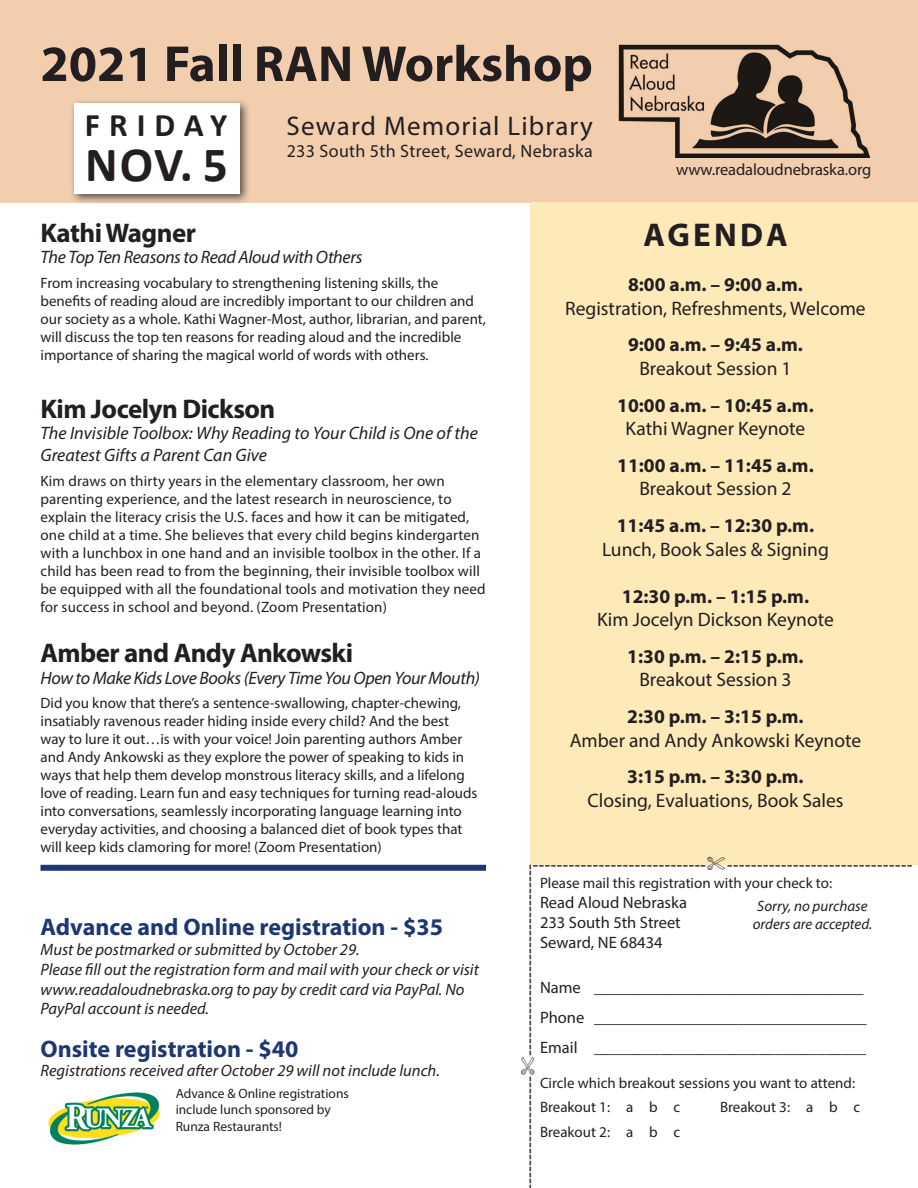
<style>
.page{position:relative;width:918px;height:1188px;background:#fff}
.page>*{position:absolute;margin:0;border:0;box-sizing:border-box;transform-origin:0 0}
.t1{font:700 51px "Myriad Pro";color:#231f20}
.t2{font:700 49.5px "Calibri";color:#231f20}
.Headline{font:700 33px "Myriad Pro";letter-spacing:.1em;color:#231f20}
.t3{font:700 33px "Calibri";letter-spacing:.275em;color:#231f20}
.t4{font:700 27px "Myriad Pro";letter-spacing:-.02em;color:#231f20}
.t5{font:27px "Myriad Pro";letter-spacing:.045em;color:#231f20}
.t6{font:700 24px "Myriad Pro";color:#1d3772}
.Headline-2{font:19.5px "Myriad Pro";color:#231f20}
.Headline-3{font:700 19.5px "Myriad Pro";color:#231f20}
.t7{font:italic 18px/21.6px "Myriad Pro";letter-spacing:-.015em;color:#231f20}
.t8{font:18px "Times New Roman";color:#231f20}
.t9{font:18px "Myriad Pro";letter-spacing:.02em;color:#231f20}
.t10{font:italic 16.5px/19.8px "Myriad Pro";color:#231f20}
.body_text{font:16.5px/30px "Myriad Pro";color:#231f20}
.body_text-2{font:15px/18px "Myriad Pro";color:#231f20}
.body_text-3{font:italic 15px/18px "Myriad Pro";color:#231f20;text-align:center}
.t11{font:13.5px/16.2px "Myriad Pro";color:#231f20}
</style>
<div class="page">
<div style="left:0;top:0;width:918px;height:202px;background:#f2ceaf"></div>
<div style="left:530px;top:202px;width:388px;height:663px;background:#fee9b9"></div>
<img style="left:618px;top:44px;width:252px;height:113px">
<img style="left:48px;top:1092px;width:112px;height:53px">
<div style="left:69px;top:98px;width:182px;height:107px;background:#231f20;opacity:.75"></div>
<div style="left:75px;top:104px;width:165px;height:90px;background:#fff"></div>
<div style="left:40px;top:865px;width:446px;height:6px;background:#1d3772"></div>
<p class="t1" style="left:40px;top:31px;width:554px">2021 Fall RAN Workshop</p>
<p class="t5" style="left:287px;top:109px;width:308px">Seward Memorial Library</p>
<p class="t9" style="left:287px;top:139px;width:308px">233 South 5th Street, Seward, Nebraska</p>
<p class="t3" style="left:85px;top:102px;width:144px">FRIDAY</p>
<p class="t2" style="left:85px;top:130px;width:144px">NOV. 5</p>
<p class="body_text" style="left:676px;top:154px;width:197px">www.readaloudnebraska.org</p>
<p class="t4" style="left:40px;top:215px;width:157px">Kathi Wagner</p>
<p class="t7" style="left:40px;top:246px;width:323px">The Top Ten Reasons to Read Aloud with Others</p>
<p class="body_text-2" style="left:40px;top:274px;width:447px">From increasing vocabulary to strengthening listening skills, the benefits of reading aloud are incredibly important to our children and our society as a whole. Kathi Wagner-Most, author, librarian, and parent, will discuss the top ten reasons for reading aloud and the incredible importance of sharing the magical world of words with others.</p>
<p class="t4" style="left:40px;top:391px;width:236px">Kim Jocelyn Dickson</p>
<p class="t7" style="left:40px;top:422px;width:439px">The Invisible Toolbox: Why Reading to Your Child is One of the<br>Greatest Gifts a Parent Can Give</p>
<p class="body_text-2" style="left:40px;top:471px;width:447px">Kim draws on thirty years in the elementary classroom, her own parenting experience, and the latest research in neuroscience, to explain the literacy crisis the U.S. faces and how it can be mitigated, one child at a time. She believes that every child begins kindergarten with a lunchbox in one hand and an invisible toolbox in the other. If a child has been read to from the beginning, their invisible toolbox will be equipped with all the foundational tools and motivation they need for success in school and beyond. (Zoom Presentation)</p>
<p class="t4" style="left:40px;top:635px;width:314px">Amber and Andy Ankowski</p>
<p class="t7" style="left:40px;top:666px;width:441px">How to Make Kids Love Books (Every Time You Open Your Mouth)</p>
<p class="body_text-2" style="left:40px;top:694px;width:439px">Did you know that there’s a sentence-swallowing, chapter-chewing, insatiably ravenous reader hiding inside every child? And the best way to lure it out…is with your voice! Join parenting authors Amber and Andy Ankowski as they explore the power of speaking to kids in ways that help them develop monstrous literacy skills, and a lifelong love of reading. Learn fun and easy techniques for turning read-alouds into conversations, seamlessly incorporating language learning into everyday activities, and choosing a balanced diet of book types that will keep kids clamoring for more! (Zoom Presentation)</p>
<p class="t6" style="left:40px;top:911px;width:404px">Advance and Online registration - $35</p>
<p class="t10" style="left:40px;top:939px;width:440px">Must be postmarked or submitted by October 29.<br>Please fill out the registration form and mail with your check or visit www.readaloudnebraska.org to pay by credit card via PayPal. No PayPal account is needed.</p>
<p class="t6" style="left:40px;top:1033px;width:260px">Onsite registration - $40</p>
<p class="t10" style="left:40px;top:1061px;width:401px">Registrations received after October 29 will not include lunch.</p>
<p class="t11" style="left:176px;top:1085px;width:175px">Advance &amp; Online registrations include lunch sponsored by<br>Runza Restaurants!</p>
<p class="Headline" style="left:643px;top:214px;width:146px">AGENDA</p>
<p class="Headline-3" style="left:628px;top:272px;width:176px">8:00 a.m. – 9:00 a.m.</p>
<p class="Headline-2" style="left:565px;top:296px;width:302px">Registration, Refreshments, Welcome</p>
<p class="Headline-3" style="left:628px;top:332px;width:176px">9:00 a.m. – 9:45 a.m.</p>
<p class="Headline-2" style="left:639px;top:356px;width:154px">Breakout Session 1</p>
<p class="Headline-3" style="left:617px;top:392px;width:198px">10:00 a.m. – 10:45 a.m.</p>
<p class="Headline-2" style="left:626px;top:417px;width:181px">Kathi Wagner Keynote</p>
<p class="Headline-3" style="left:617px;top:453px;width:198px">11:00 a.m. – 11:45 a.m.</p>
<p class="Headline-2" style="left:639px;top:477px;width:154px">Breakout Session 2</p>
<p class="Headline-3" style="left:617px;top:513px;width:199px">11:45 a.m. – 12:30 p.m.</p>
<p class="Headline-2" style="left:602px;top:537px;width:228px">Lunch, Book Sales &amp; Signing</p>
<p class="Headline-3" style="left:622px;top:583px;width:189px">12:30 p.m. – 1:15 p.m.</p>
<p class="Headline-2" style="left:597px;top:607px;width:238px">Kim Jocelyn Dickson Keynote</p>
<p class="Headline-3" style="left:627px;top:644px;width:178px">1:30 p.m. – 2:15 p.m.</p>
<p class="Headline-2" style="left:639px;top:668px;width:154px">Breakout Session 3</p>
<p class="Headline-3" style="left:627px;top:704px;width:178px">2:30 p.m. – 3:15 p.m.</p>
<p class="Headline-2" style="left:570px;top:728px;width:293px">Amber and Andy Ankowski Keynote</p>
<p class="Headline-3" style="left:627px;top:764px;width:178px">3:15 p.m. – 3:30 p.m.</p>
<p class="Headline-2" style="left:587px;top:788px;width:258px">Closing, Evaluations, Book Sales</p>
<p class="t8" style="left:516px;top:1190px;width:328px;rotate:-90deg">------------------- --------------------------------</p>
<p class="t8" style="left:532px;top:851px;width:382px">----------------------------- -------------------------------</p>
<p class="body_text-2" style="left:540px;top:874px;width:294px">Please mail this registration with your check to:</p>
<p class="body_text" style="left:540px;top:887px;width:149px">Read Aloud Nebraska</p>
<p class="body_text" style="left:540px;top:907px;width:142px">233 South 5th Street</p>
<p class="body_text" style="left:540px;top:927px;width:124px">Seward, NE 68434</p>
<p class="body_text" style="left:540px;top:972px;width:328px">Name __________________________________<br>Phone __________________________________<br>Email _________________________________</p>
<p class="body_text-2" style="left:540px;top:1073px;width:317px">Circle which breakout sessions you want to attend:</p>
<p class="body_text-2" style="left:540px;top:1098px;width:142px">Breakout 1: a b c</p>
<p class="body_text-2" style="left:720px;top:1098px;width:142px">Breakout 3: a b c</p>
<p class="body_text-2" style="left:540px;top:1123px;width:142px">Breakout 2: a b c</p>
<p class="body_text-3" style="left:753px;top:896px;width:121px">Sorry, no purchase orders are accepted.</p>
</div>
